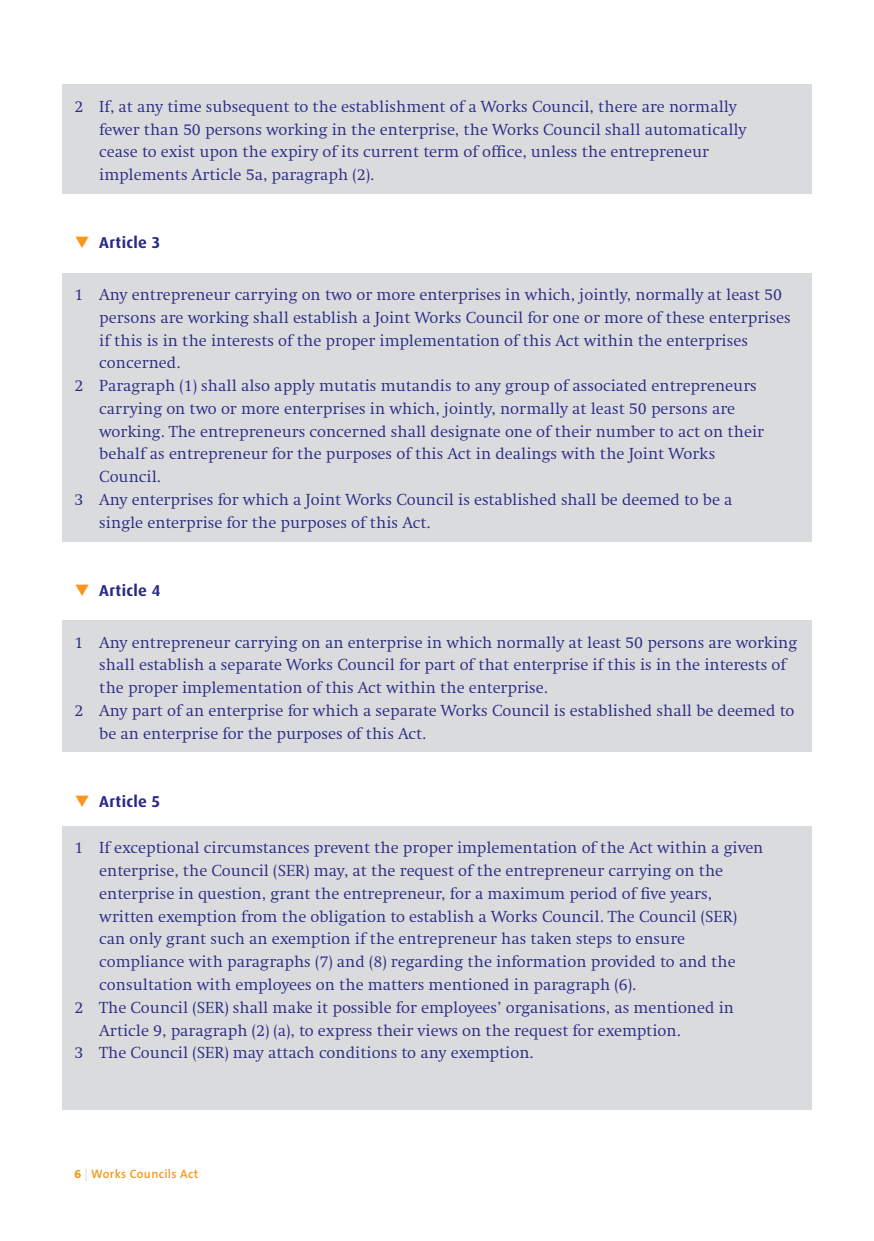
<style>
.page{position:relative;width:874px;height:1241px;background:#fff}
.page>*{position:absolute;margin:0;border:0;box-sizing:border-box;transform-origin:0 0}
.t1{font:300 16.62px/22.8px "Swift EF";color:#2a2a86}
.t2{font:700 15.75px "Dax OT";letter-spacing:.02em;color:#2a2a86}
.t3{font:600 12.25px "The Sans B6";letter-spacing:.03em;color:#f7971d}
.s1{color:#f7971d}
.s2{font-family:"The Sans B8";font-weight:800}
.s3{color:#dadbdd}
</style>
<div class="page">
<div style="left:62px;top:620px;width:749px;height:131px;background:#dadbdd"></div>
<div style="left:62px;top:273px;width:749px;height:268px;background:#dadbdd"></div>
<div style="left:62px;top:84px;width:749px;height:109px;background:#dadbdd"></div>
<div style="left:62px;top:825px;width:749px;height:284px;background:#dadbdd"></div>
<p class="t1" style="left:99px;top:95px;width:648px;text-indent:-25px">2 If, at any time subsequent to the establishment of a Works Council, there are normally fewer than 50 persons working in the enterprise, the Works Council shall automatically cease to exist upon the expiry of its current term of office, unless the entrepreneur implements Article 5a, paragraph (2).</p>
<p class="t2" style="left:74px;top:233px;width:87px"><span class="s1">❑</span> Article 3</p>
<p class="t1" style="left:74px;top:283px;width:708px">1 Any entrepreneur carrying on two or more enterprises in which, jointly, normally at least 50</p>
<p class="t1" style="left:99px;top:306px;width:692px">persons are working shall establish a Joint Works Council for one or more of these enterprises</p>
<p class="t1" style="left:99px;top:329px;width:650px">if this is in the interests of the proper implementation of this Act within the enterprises</p>
<p class="t1" style="left:99px;top:352px;width:82px">concerned.</p>
<p class="t1" style="left:74px;top:374px;width:683px">2 Paragraph (1) shall also apply mutatis mutandis to any group of associated entrepreneurs</p>
<p class="t1" style="left:99px;top:397px;width:637px">carrying on two or more enterprises in which, jointly, normally at least 50 persons are</p>
<p class="t1" style="left:99px;top:420px;width:666px">working. The entrepreneurs concerned shall designate one of their number to act on their</p>
<p class="t1" style="left:99px;top:443px;width:617px">behalf as entrepreneur for the purposes of this Act in dealings with the Joint Works</p>
<p class="t1" style="left:99px;top:465px;width:63px">Council.</p>
<p class="t1" style="left:74px;top:488px;width:659px">3 Any enterprises for which a Joint Works Council is established shall be deemed to be a</p>
<p class="t1" style="left:99px;top:511px;width:332px">single enterprise for the purposes of this Act.</p>
<p class="t2" style="left:74px;top:580px;width:87px"><span class="s1">❑</span> Article 4</p>
<p class="t1" style="left:74px;top:631px;width:723px">1 Any entrepreneur carrying on an enterprise in which normally at least 50 persons are working</p>
<p class="t1" style="left:99px;top:653px;width:687px">shall establish a separate Works Council for part of that enterprise if this is in the interests of</p>
<p class="t1" style="left:99px;top:676px;width:449px">the proper implementation of this Act within the enterprise.</p>
<p class="t1" style="left:74px;top:699px;width:721px">2 Any part of an enterprise for which a separate Works Council is established shall be deemed to</p>
<p class="t1" style="left:99px;top:722px;width:328px">be an enterprise for the purposes of this Act.</p>
<p class="t2" style="left:74px;top:791px;width:87px"><span class="s1">❑</span> Article 5</p>
<p class="t1" style="left:74px;top:836px;width:690px">1 If exceptional circumstances prevent the proper implementation of the Act within a given</p>
<p class="t1" style="left:99px;top:859px;width:625px">enterprise, the Council (SER) may, at the request of the entrepreneur carrying on the</p>
<p class="t1" style="left:99px;top:882px;width:614px">enterprise in question, grant the entrepreneur, for a maximum period of five years,</p>
<p class="t1" style="left:99px;top:905px;width:639px">written exemption from the obligation to establish a Works Council. The Council (SER)</p>
<p class="t1" style="left:99px;top:927px;width:587px">can only grant such an exemption if the entrepreneur has taken steps to ensure</p>
<p class="t1" style="left:99px;top:950px;width:637px">compliance with paragraphs (7) and (8) regarding the information provided to and the</p>
<p class="t1" style="left:99px;top:973px;width:538px">consultation with employees on the matters mentioned in paragraph (6).</p>
<p class="t1" style="left:74px;top:996px;width:660px">2 The Council (SER) shall make it possible for employees’ organisations, as mentioned in</p>
<p class="t1" style="left:99px;top:1018px;width:582px">Article 9, paragraph (2) (a), to express their views on the request for exemption.</p>
<p class="t1" style="left:74px;top:1041px;width:460px">3 The Council (SER) may attach conditions to any exemption.</p>
<p class="t3" style="left:74px;top:1167px;width:125px"><span class="s2">6</span> <span class="s3">|</span> Works Councils Act</p>
</div>
